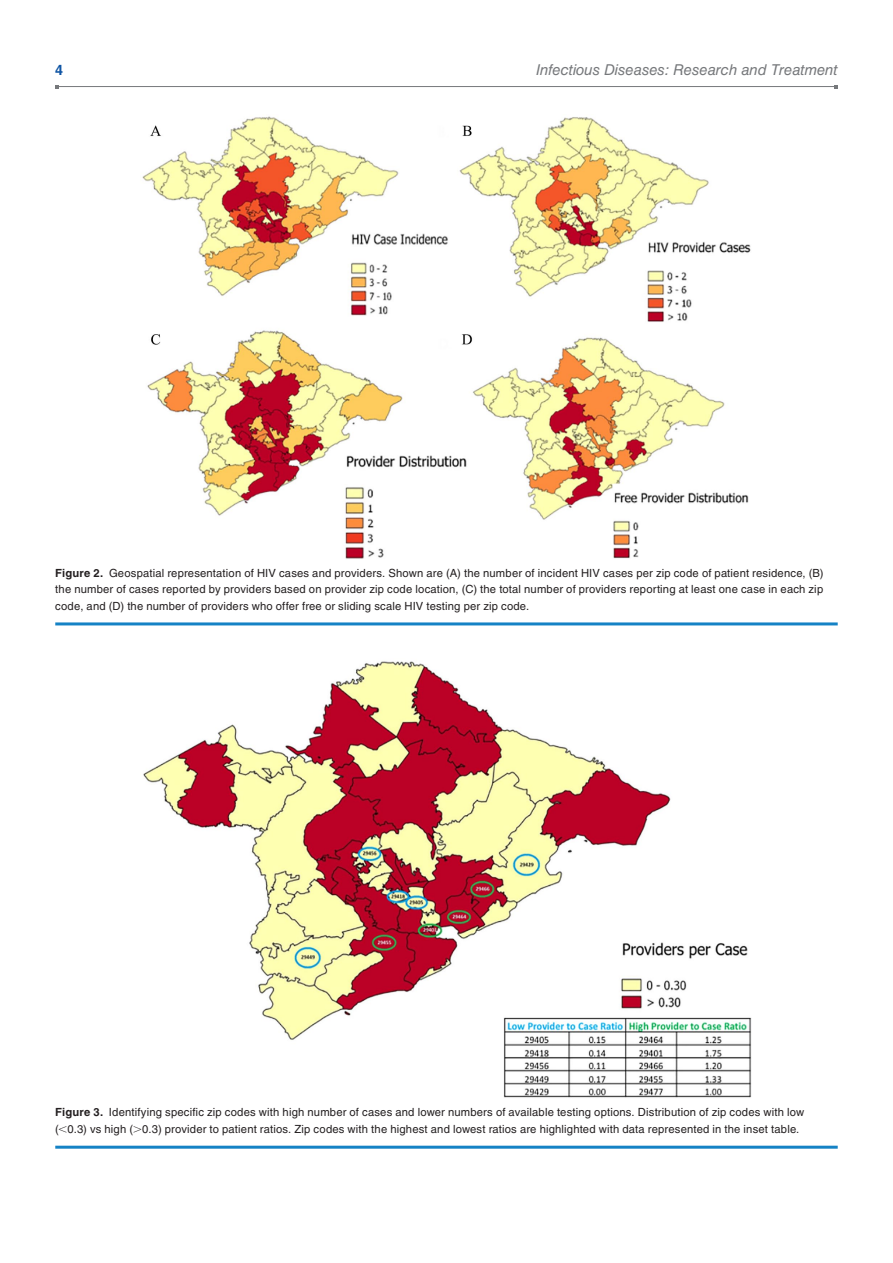
<style>
.page{position:relative;width:893px;height:1263px;background:#fff}
.page>*{position:absolute;margin:0;border:0;box-sizing:border-box;transform-origin:0 0}
.t1{font:italic 15px "Helvetica LT Std";letter-spacing:-.005em;color:#76787b}
.t2{font:700 14.25px "Helvetica LT Std";color:#1055a4}
.t3{font:11.25px/16.5px "Helvetica LT Std";letter-spacing:.015em;color:#231f20;text-align:justify}
.s1{font-weight:700}
</style>
<div class="page">
<hr style="left:57px;top:86px;width:779px;height:1px;background:#76787b">
<hr style="left:55px;top:622px;width:783px;height:3px;background:#1582c5">
<img style="left:142px;top:116px;width:609px;height:443px">
<hr style="left:55px;top:1146px;width:783px;height:3px;background:#1582c5">
<img style="left:143px;top:661px;width:609px;height:437px">
<p class="t2" style="left:55px;top:61px;width:9px">4</p>
<h1 class="t1" style="left:536px;top:61px;width:303px">Infectious Diseases: Research and Treatment</h1>
<p class="t3" style="left:55px;top:564px;width:770px"><span class="s1">Figure 2.</span> Geospatial representation of HIV cases and providers. Shown are (A) the number of incident HIV cases per zip code of patient residence, (B) the number of cases reported by providers based on provider zip code location, (C) the total number of providers reporting at least one case in each zip code, and (D) the number of providers who offer free or sliding scale HIV testing per zip code.</p>
<p class="t3" style="left:55px;top:1104px;width:751px"><span class="s1">Figure 3.</span> Identifying specific zip codes with high number of cases and lower numbers of available testing options. Distribution of zip codes with low ( 0.3) vs high ( 0.3) provider to patient ratios. Zip codes with the highest and lowest ratios are highlighted with data represented in the inset table.</p>
</div>
